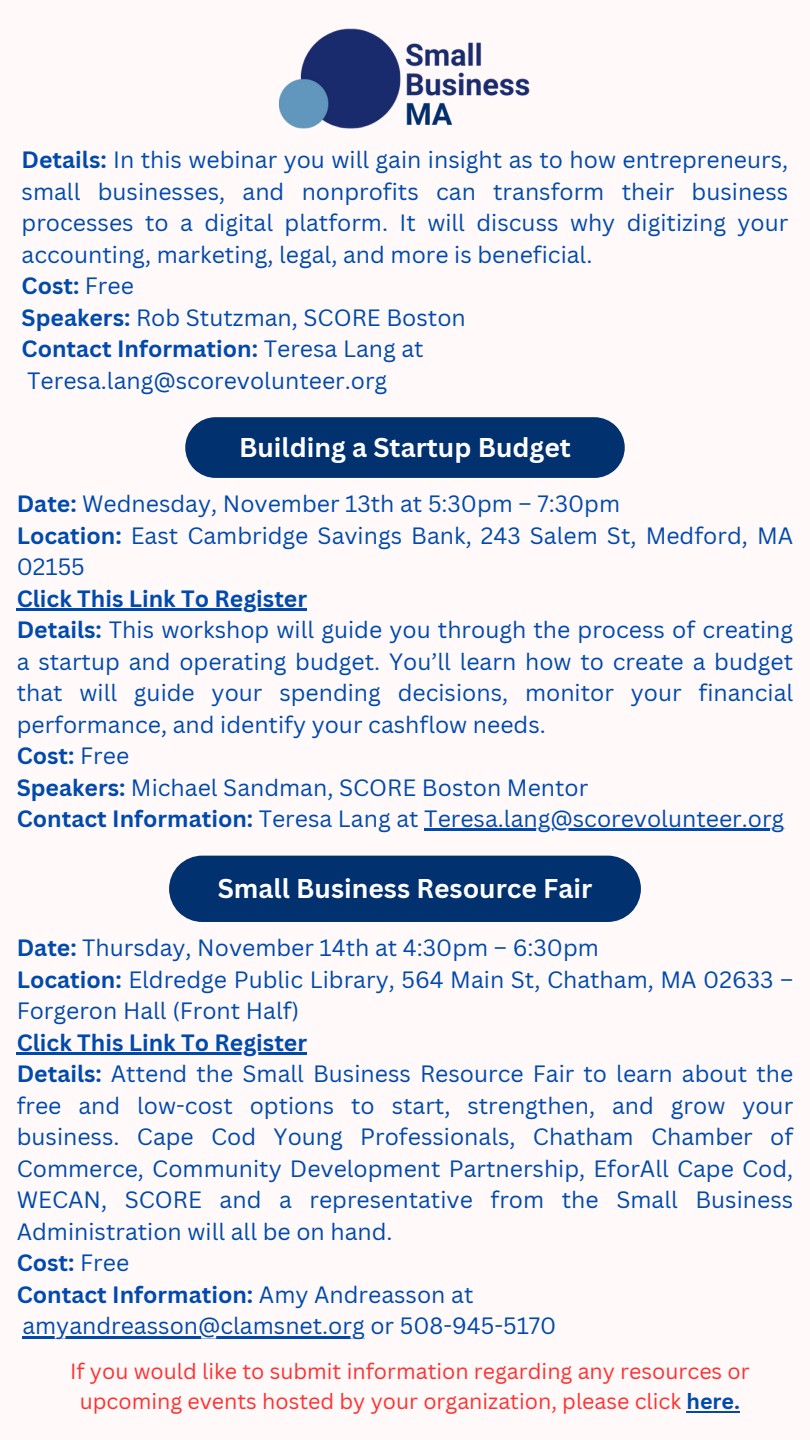
<style>
.page{position:relative;width:810px;height:1440px;background:#fff9f9}
.page>*{position:absolute;margin:0;border:0;box-sizing:border-box;transform-origin:0 0}
.t1{font:700 26.4px "Canva Sans";color:#fff}
.t2{font:23px/31.5px "Canva Sans";color:#004aad}
.t3{font:700 23px "Canva Sans";color:#004aad}
.t4{font:21.4px/30px "Canva Sans";color:#ff3131;text-align:center}
.s1{font-weight:700}
.s2{font-weight:400}
.s3{font-weight:700;color:#004aad}
</style>
<div class="page">
<img style="left:279px;top:28px;width:251px;height:101px">
<hr style="left:687px;top:1411px;width:53px;height:1px;background:#004aad">
<hr style="left:17px;top:608px;width:290px;height:2px;background:#004aad">
<hr style="left:424px;top:829px;width:360px;height:2px;background:#004aad">
<div style="left:185px;top:417px;width:440px;height:61px;background:#023170"></div>
<div style="left:169px;top:856px;width:472px;height:66px;background:#023170"></div>
<hr style="left:17px;top:1052px;width:290px;height:3px;background:#004aad">
<hr style="left:22px;top:1336px;width:343px;height:2px;background:#004aad">
<p class="t2" style="left:22px;top:143px;width:768px;text-align:justify"><span class="s1">Details:</span> In this webinar you will gain insight as to how entrepreneurs, small businesses, and nonprofits can transform their business processes to a digital platform. It will discuss why digitizing your accounting, marketing, legal, and more is beneficial.</p>
<p class="t3" style="left:22px;top:270px;width:114px">Cost: <span class="s2">Free</span></p>
<p class="t2" style="left:22px;top:301px;width:446px"><span class="s1">Speakers:</span> Rob Stutzman, SCORE Boston</p>
<p class="t3" style="left:22px;top:333px;width:404px">Contact Information: <span class="s2">Teresa Lang at</span></p>
<h1 class="t2" style="left:27px;top:364px;width:362px">Teresa.lang@scorevolunteer.org</h1>
<p class="t1" style="left:239px;top:429px;width:333px">Building a Startup Budget</p>
<p class="t2" style="left:17px;top:488px;width:605px"><span class="s1">Date:</span> Wednesday, November 13th at 5:30pm – 7:30pm</p>
<p class="t2" style="left:17px;top:519px;width:778px"><span class="s1">Location:</span> East Cambridge Savings Bank, 243 Salem St, Medford, MA<br>02155</p>
<p class="t3" style="left:17px;top:582px;width:292px">Click This Link To Register</p>
<p class="t2" style="left:17px;top:614px;width:778px;text-align:justify"><span class="s1">Details:</span> This workshop will guide you through the process of creating a startup and operating budget. You’ll learn how to create a budget that will guide your spending decisions, monitor your financial performance, and identify your cashflow needs.</p>
<h1 class="t3" style="left:17px;top:740px;width:114px">Cost: <span class="s2">Free</span></h1>
<p class="t2" style="left:17px;top:771px;width:573px"><span class="s1">Speakers:</span> Michael Sandman, SCORE Boston Mentor</p>
<p class="t2" style="left:17px;top:803px;width:769px"><span class="s1">Contact Information:</span> Teresa Lang at Teresa.lang@scorevolunteer.org</p>
<p class="t1" style="left:218px;top:870px;width:376px">Small Business Resource Fair</p>
<p class="t2" style="left:17px;top:932px;width:584px"><span class="s1">Date:</span> Thursday, November 14th at 4:30pm – 6:30pm</p>
<p class="t2" style="left:17px;top:963px;width:778px"><span class="s1">Location:</span> Eldredge Public Library, 564 Main St, Chatham, MA 02633 –<br>Forgeron Hall (Front Half)</p>
<p class="t3" style="left:17px;top:1026px;width:292px">Click This Link To Register</p>
<p class="t2" style="left:17px;top:1058px;width:778px;text-align:justify"><span class="s1">Details:</span> Attend the Small Business Resource Fair to learn about the free and low-cost options to start, strengthen, and grow your business. Cape Cod Young Professionals, Chatham Chamber of Commerce, Community Development Partnership, EforAll Cape Cod, WECAN, SCORE and a representative from the Small Business Administration will all be on hand.</p>
<p class="t3" style="left:17px;top:1247px;width:114px">Cost: <span class="s2">Free</span></p>
<p class="t2" style="left:17px;top:1278px;width:541px"><span class="s1">Contact Information:</span> Amy Andreasson at amyandreasson@clamsnet.org or 508-945-5170</p>
<p class="t4" style="left:70px;top:1356px;width:681px">If you would like to submit information regarding any resources or upcoming events hosted by your organization, please click <span class="s3">here.</span></p>
</div>
